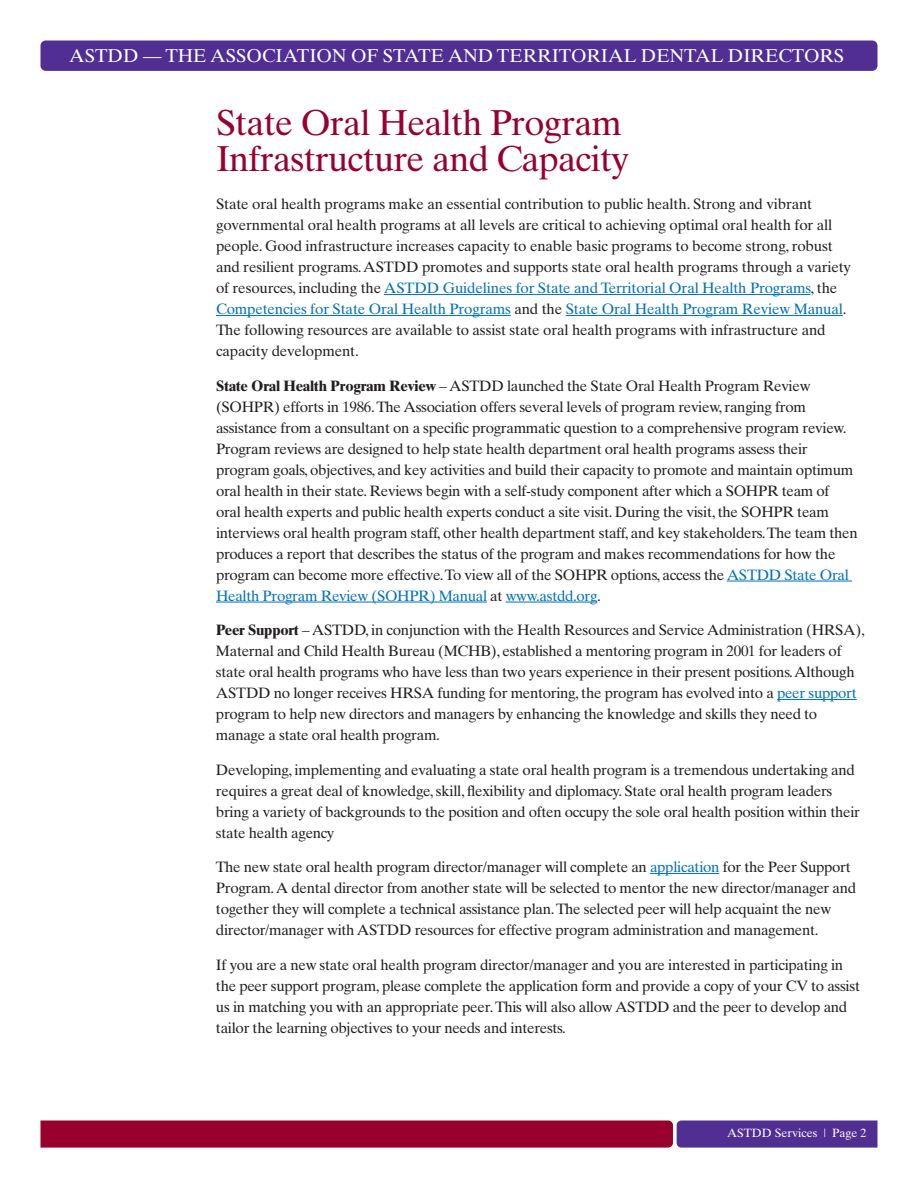
<style>
.page{position:relative;width:918px;height:1188px;background:#fff}
.page>*{position:absolute;margin:0;border:0;box-sizing:border-box;transform-origin:0 0}
.Headline_Large{font:36px/36px "Times Ten";letter-spacing:-.02em;color:#98012d}
.t1{font:18.6px "Times Ten";color:#fff}
.Body_Text{font:15px/21px "Times Ten";letter-spacing:-.02em;color:#231f20}
.t2{font:12px "Times Ten";color:#fff}
.s1{color:#0072bc}
.s2{font-weight:700}
</style>
<div class="page">
<div style="left:40px;top:40px;width:838px;height:31px;background:#502e92;border-radius:5px"></div>
<svg style="left:40px;top:1120px;width:838px;height:28px;background:#8b154c"></svg>
<hr style="left:384px;top:294px;width:426px;height:1px;background:#0072bc">
<hr style="left:216px;top:315px;width:295px;height:1px;background:#0072bc">
<hr style="left:566px;top:315px;width:277px;height:1px;background:#0072bc">
<hr style="left:727px;top:581px;width:125px;height:1px;background:#0072bc">
<hr style="left:216px;top:602px;width:271px;height:1px;background:#0072bc">
<hr style="left:506px;top:602px;width:91px;height:1px;background:#0072bc">
<hr style="left:777px;top:699px;width:80px;height:1px;background:#0072bc">
<hr style="left:650px;top:873px;width:69px;height:1px;background:#0072bc">
<p class="t1" style="left:69px;top:44px;width:777px">ASTDD — THE ASSOCIATION OF STATE AND TERRITORIAL DENTAL DIRECTORS</p>
<p class="Headline_Large" style="left:216px;top:105px;width:415px">State Oral Health Program<br>Infrastructure and Capacity</p>
<p class="Body_Text" style="left:216px;top:193px;width:637px">State oral health programs make an essential contribution to public health. Strong and vibrant governmental oral health programs at all levels are critical to achieving optimal oral health for all people. Good infrastructure increases capacity to enable basic programs to become strong, robust and resilient programs. ASTDD promotes and supports state oral health programs through a variety of resources, including the <span class="s1">ASTDD Guidelines for State and Territorial Oral Health Programs</span>, the <span class="s1">Competencies for State Oral Health Programs</span> and the <span class="s1">State Oral Health Program Review Manual</span>.<br>The following resources are available to assist state oral health programs with infrastructure and capacity development.</p>
<p class="Body_Text" style="left:216px;top:375px;width:643px"><span class="s2">State Oral Health Program Review</span> – ASTDD launched the State Oral Health Program Review (SOHPR) efforts in 1986. The Association offers several levels of program review, ranging from assistance from a consultant on a specific programmatic question to a comprehensive program review.<br>Program reviews are designed to help state health department oral health programs assess their program goals, objectives, and key activities and build their capacity to promote and maintain optimum oral health in their state. Reviews begin with a self-study component after which a SOHPR team of oral health experts and public health experts conduct a site visit. During the visit, the SOHPR team interviews oral health program staff, other health department staff, and key stakeholders. The team then produces a report that describes the status of the program and makes recommendations for how the program can become more effective. To view all of the SOHPR options, access the <span class="s1">ASTDD State Oral Health Program Review (SOHPR) Manual</span> at <span class="s1">www.astdd.org</span>.</p>
<p class="Body_Text" style="left:216px;top:619px;width:650px"><span class="s2">Peer Support</span> – ASTDD, in conjunction with the Health Resources and Service Administration (HRSA), Maternal and Child Health Bureau (MCHB), established a mentoring program in 2001 for leaders of state oral health programs who have less than two years experience in their present positions. Although ASTDD no longer receives HRSA funding for mentoring, the program has evolved into a <span class="s1">peer support </span>program to help new directors and managers by enhancing the knowledge and skills they need to manage a state oral health program.</p>
<p class="Body_Text" style="left:216px;top:759px;width:646px">Developing, implementing and evaluating a state oral health program is a tremendous undertaking and requires a great deal of knowledge, skill, flexibility and diplomacy. State oral health program leaders bring a variety of backgrounds to the position and often occupy the sole oral health position within their state health agency</p>
<p class="Body_Text" style="left:216px;top:856px;width:642px">The new state oral health program director/manager will complete an <span class="s1">application</span> for the Peer Support Program. A dental director from another state will be selected to mentor the new director/manager and together they will complete a technical assistance plan. The selected peer will help acquaint the new director/manager with ASTDD resources for effective program administration and management.</p>
<p class="Body_Text" style="left:216px;top:954px;width:646px">If you are a new state oral health program director/manager and you are interested in participating in the peer support program, please complete the application form and provide a copy of your CV to assist us in matching you with an appropriate peer. This will also allow ASTDD and the peer to develop and tailor the learning objectives to your needs and interests.</p>
<p class="t2" style="left:727px;top:1126px;width:141px">ASTDD Services | Page 2</p>
</div>
